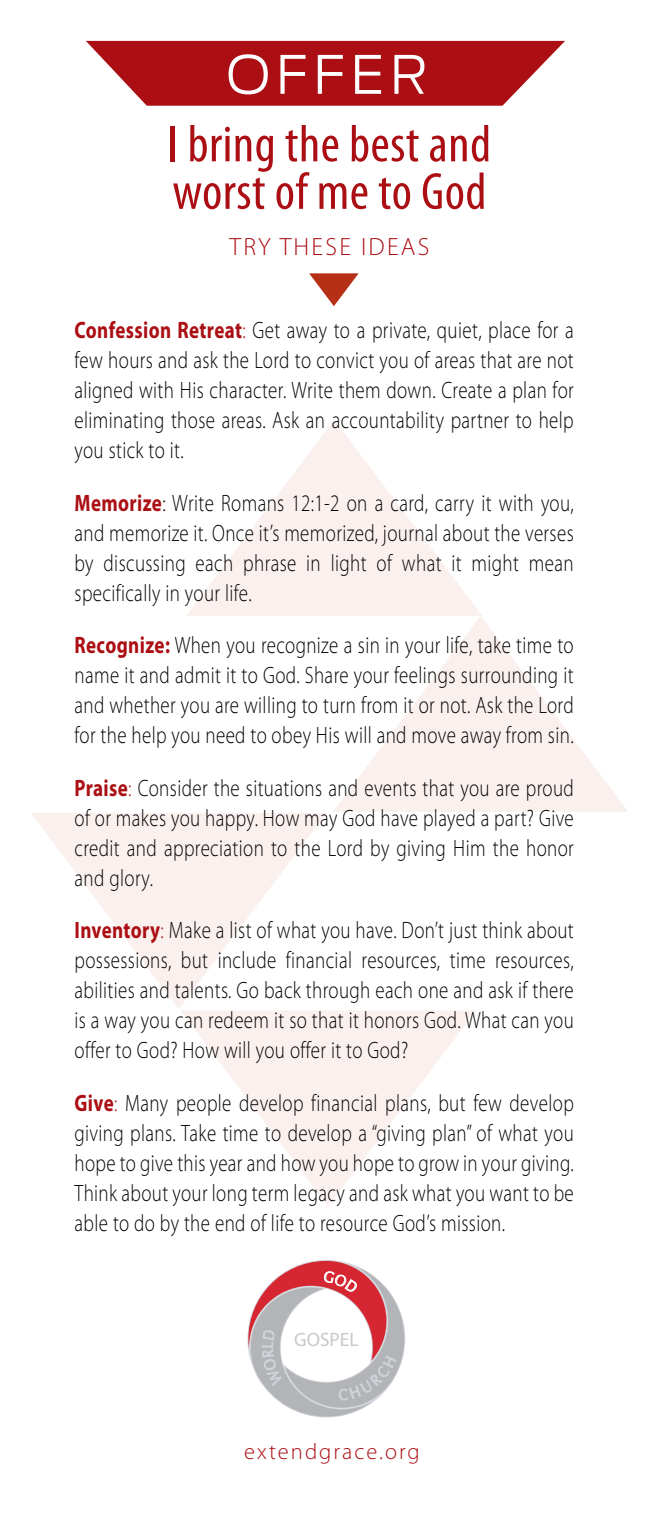
<style>
.page{position:relative;width:662px;height:1514px;background:#fff}
.page>*{position:absolute;margin:0;border:0;box-sizing:border-box;transform-origin:0 0}
.t1{font:condensed 52.5px/47.5px "Myriad Pro";letter-spacing:.01em;color:#ab0f14}
.t2{font:300 52.5px "Antenna";letter-spacing:.11em;color:#fff}
.t3{font:300 25px "Myriad Pro";letter-spacing:.09em;color:#ab0f14}
.t4{font:300 23.75px/30px "Myriad Pro";letter-spacing:.02em;color:#000;text-align:justify;scale:.8 1}
.t5{font:300 22.5px "Myriad Pro";letter-spacing:.09em;color:#ab0f14}
.t6{font:19.25px "Myriad Pro";color:#9a9c9e}
.s1{font-weight:700;color:#ab0f14}
.s2{color:#ab0f14}
</style>
<div class="page">
<svg style="left:187px;top:420px;width:295px;height:196px;fill:#faf2f1"></svg>
<svg style="left:333px;top:616px;width:295px;height:196px;fill:#faf2f0"></svg>
<svg style="left:31px;top:813px;width:295px;height:196px;fill:#faf3f2"></svg>
<svg style="left:181px;top:1010px;width:295px;height:196px;fill:#fbf5f4"></svg>
<svg style="left:86px;top:41px;width:478px;height:65px"></svg>
<svg style="left:309px;top:273px;width:49px;height:33px"></svg>
<svg style="left:247px;top:1260px;width:158px;height:157px"></svg>
<h1 class="t2" style="left:226px;top:44px;width:203px">OFFER</h1>
<h1 class="t1" style="left:168px;top:120px;width:324px">I bring the best and worst of me to God</h1>
<p class="t3" style="left:229px;top:231px;width:201px">TRY THESE IDEAS</p>
<p class="t4" style="left:74px;top:315px;width:625px"><span class="s1">Confession Retreat</span><span class="s2">:</span> Get away to a private, quiet, place for a few hours and ask the Lord to convict you of areas that are not aligned with His character. Write them down. Create a plan for eliminating those areas. Ask an accountability partner to help you stick to it.</p>
<p class="t4" style="left:74px;top:488px;width:625px"><span class="s1">Memorize</span>: Write Romans 12:1-2 on a card, carry it with you, and memorize it. Once it’s memorized, journal about the verses by discussing each phrase in light of what it might mean specifically in your life.</p>
<p class="t4" style="left:74px;top:630px;width:625px"><span class="s1">Recognize:</span> When you recognize a sin in your life, take time to name it and admit it to God. Share your feelings surrounding it and whether you are willing to turn from it or not. Ask the Lord for the help you need to obey His will and move away from sin.</p>
<p class="t4" style="left:74px;top:773px;width:625px"><span class="s1">Praise</span><span class="s2">:</span> Consider the situations and events that you are proud of or makes you happy. How may God have played a part? Give credit and appreciation to the Lord by giving Him the honor and glory.</p>
<p class="t4" style="left:74px;top:915px;width:625px"><span class="s1">Inventory</span><span class="s2">:</span> Make a list of what you have. Don’t just think about possessions, but include financial resources, time resources, abilities and talents. Go back through each one and ask if there is a way you can redeem it so that it honors God. What can you offer to God? How will you offer it to God?</p>
<p class="t4" style="left:74px;top:1088px;width:625px"><span class="s1">Give</span><span class="s2">:</span> Many people develop financial plans, but few develop giving plans. Take time to develop a “giving plan” of what you hope to give this year and how you hope to grow in your giving.<br>Think about your long term legacy and ask what you want to be able to do by the end of life to resource God’s mission.</p>
<p class="t6" style="left:294px;top:1327px;width:66px">GOSPEL</p>
<p class="t5" style="left:244px;top:1438px;width:177px">extendgrace.org</p>
</div>
